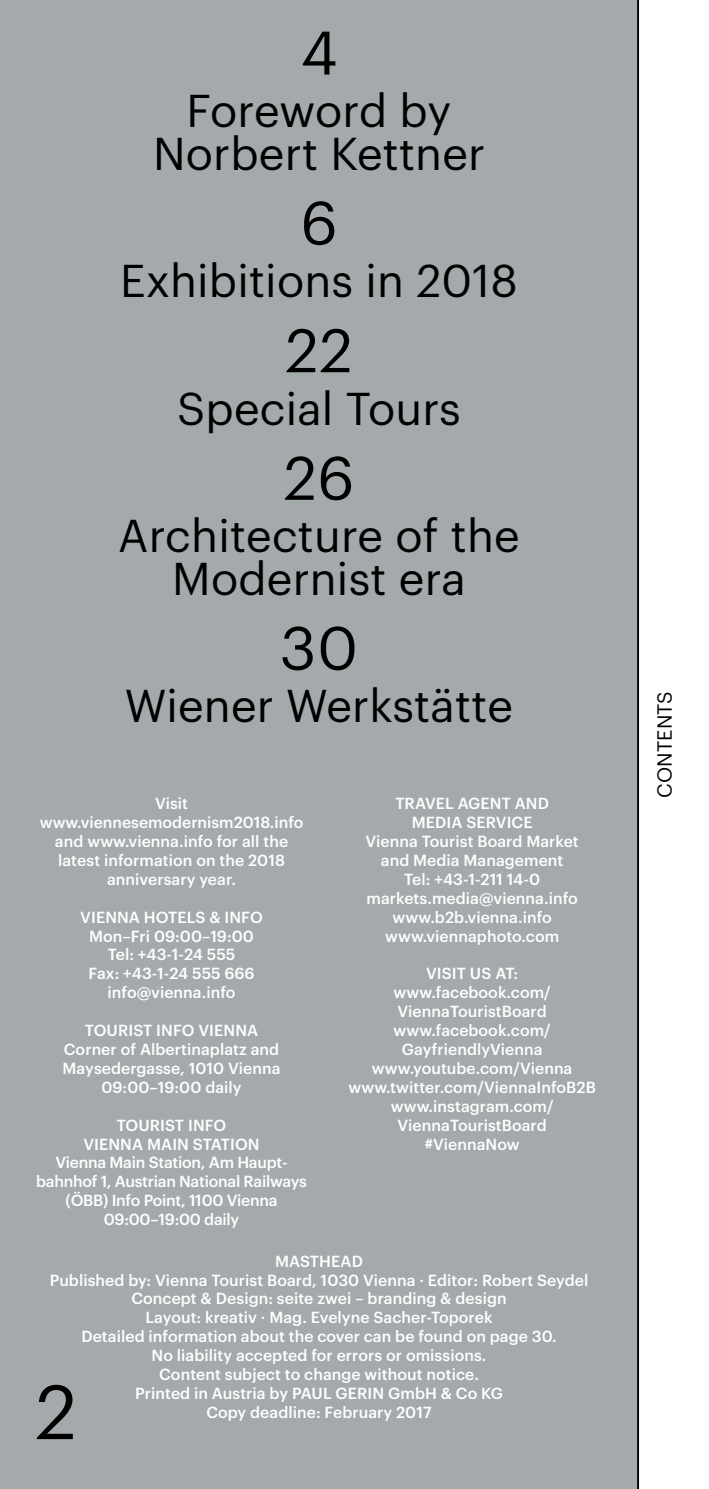
<style>
.page{position:relative;width:709px;height:1489px;background:#fff}
.page>*{position:absolute;margin:0;border:0;box-sizing:border-box;transform-origin:0 0}
.t1{font:75px "Graphik LCG";color:#000}
.t2{font:60px "Graphik LCG";color:#000}
.t3{font:45px/42.5px "Graphik LCG";letter-spacing:.005em;color:#000;text-align:center}
.t4{font:20px "Graphik LCG";letter-spacing:.005em;color:#000}
.t5{font:500 15.75px/19px "Graphik LCG";letter-spacing:.005em;color:#fff;text-align:center}
.t6{font:500 15.75px/19px "Graphik LCG";letter-spacing:-.015em;color:#fff;text-align:center}
</style>
<div class="page">
<div style="left:0;top:0;width:659px;height:1488px;background:#a4a9ac"></div>
<div style="left:638px;top:0;width:71px;height:1488px;background:#fff"></div>
<hr style="left:637px;top:0;width:2px;height:1488px;background:#000">
<h2 class="t2" style="left:300px;top:8px;width:39px">4</h2>
<h3 class="t3" style="left:153px;top:86px;width:333px">Foreword by<br>Norbert Kettner</h3>
<h2 class="t2" style="left:300px;top:178px;width:39px">6</h2>
<h3 class="t3" style="left:120px;top:256px;width:399px">Exhibitions in 2018</h3>
<h2 class="t2" style="left:285px;top:305px;width:69px">22</h2>
<h3 class="t3" style="left:177px;top:383px;width:285px">Special Tours</h3>
<h2 class="t2" style="left:284px;top:433px;width:72px">26</h2>
<h3 class="t3" style="left:118px;top:511px;width:403px">Architecture of the<br>Modernist era</h3>
<h2 class="t2" style="left:280px;top:603px;width:79px">30</h2>
<h3 class="t3" style="left:125px;top:681px;width:390px">Wiener Werkstätte</h3>
<p class="t5" style="left:40px;top:792px;width:265px">Visit www.viennesemodernism2018.info and www.vienna.info for all the latest information on the 2018 anniversary year.</p>
<p class="t5" style="left:80px;top:906px;width:184px">VIENNA HOTELS &amp; INFO<br>Mon–Fri 09:00–19:00<br>Tel: +43-1-24 555<br>Fax: +43-1-24 555 666 info@vienna.info</p>
<p class="t5" style="left:63px;top:1019px;width:219px">TOURIST INFO VIENNA<br>Corner of Albertinaplatz and<br>Maysedergasse, 1010 Vienna<br>09:00–19:00 daily</p>
<p class="t6" style="left:36px;top:1113px;width:272px">TOURIST INFO<br>VIENNA MAIN STATION<br>Vienna Main Station, Am Haupt&shy;bahnhof 1, Austrian National Railways (ÖBB) Info Point, 1100 Vienna<br>09:00–19:00 daily</p>
<p class="t5" style="left:365px;top:792px;width:215px">TRAVEL AGENT AND<br>MEDIA SERVICE<br>Vienna Tourist Board Market and Media Management<br>Tel: +43-1-211 14-0 markets.media@vienna.info www.b2b.vienna.info www.viennaphoto.com</p>
<p class="t5" style="left:348px;top:962px;width:249px">VISIT US AT: www.facebook.com/<br>ViennaTouristBoard www.facebook.com/<br>GayfriendlyVienna www.youtube.com/Vienna www.twitter.com/ViennaInfoB2B www.instagram.com/<br>ViennaTouristBoard #ViennaNow</p>
<p class="t5" style="left:50px;top:1249px;width:540px">MASTHEAD<br>Published by: Vienna Tourist Board, 1030 Vienna · Editor: Robert Seydel Concept &amp; Design: seite zwei – branding &amp; design<br>Layout: kreativ · Mag. Evelyne Sacher-Toporek<br>Detailed information about the cover can be found on page 30.<br>No liability accepted for errors or omissions.<br>Content subject to change without notice.<br>Printed in Austria by PAUL GERIN GmbH &amp; Co KG<br>Copy deadline: February 2017</p>
<h1 class="t1" style="left:35px;top:1355px;width:43px">2</h1>
<p class="t4" style="left:649px;top:797px;width:108px;rotate:-90deg">CONTENTS</p>
</div>
